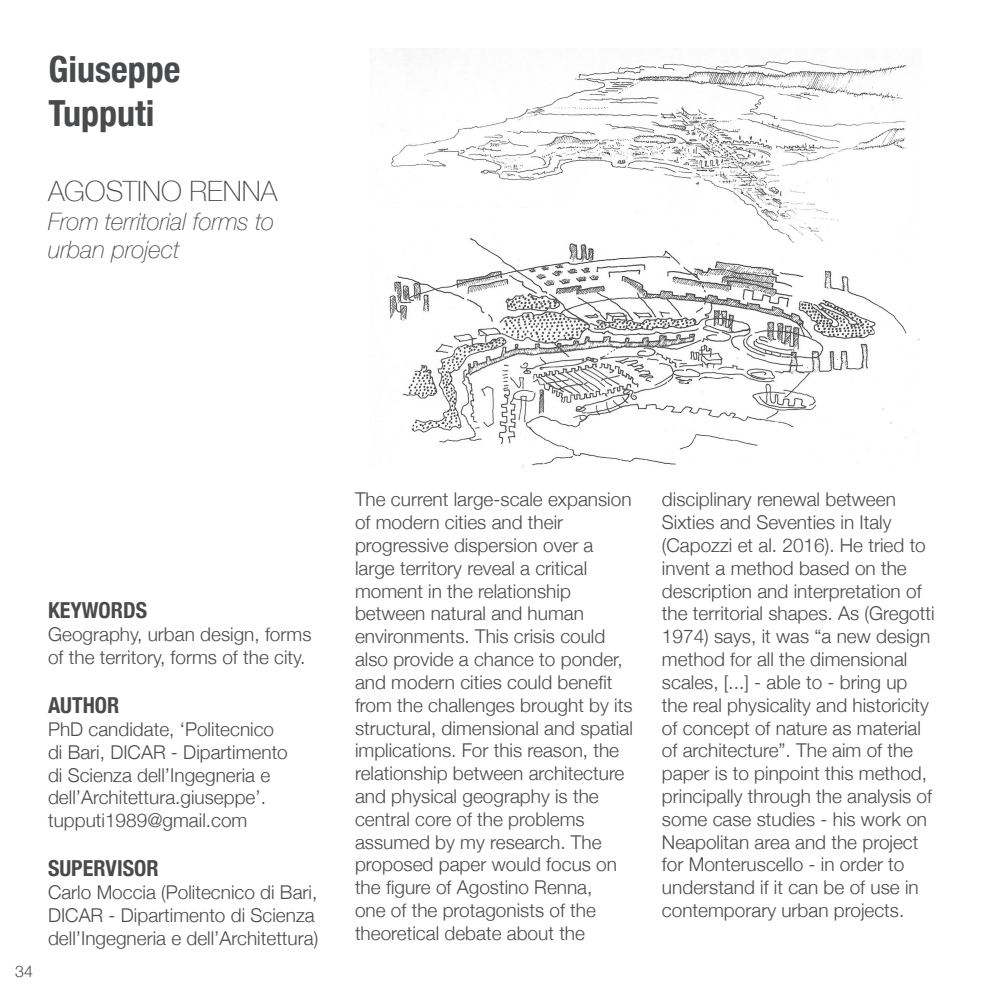
<style>
.page{position:relative;width:993px;height:993px;background:#fff}
.page>*{position:absolute;margin:0;border:0;box-sizing:border-box;transform-origin:0 0}
.t1{font:700 condensed 36px "Helvetica Neue";color:#494a4b}
.t2{font:100 28px "Helvetica Neue";color:#494a4b}
.t3{font:italic 100 24px/28.8px "Helvetica Neue";color:#494a4b}
.t4{font:700 condensed 22px "Helvetica Neue";color:#494a4b}
.t5{font:300 19px/22.8px "Helvetica Neue";color:#494a4b}
.t6{font:300 16px "Helvetica Neue";color:#494a4b}
</style>
<div class="page">
<img style="left:381px;top:60px;width:539px;height:408px">
<p class="t1" style="left:48px;top:40px;width:133px">Giuseppe</p>
<p class="t1" style="left:48px;top:83px;width:107px">Tupputi</p>
<p class="t2" style="left:48px;top:169px;width:231px">AGOSTINO RENNA</p>
<p class="t3" style="left:48px;top:205px;width:227px">From territorial forms to urban project</p>
<p class="t6" style="left:15px;top:957px;width:19px">34</p>
<p class="t4" style="left:48px;top:592px;width:101px">KEYWORDS</p>
<p class="t5" style="left:48px;top:621px;width:265px">Geography, urban design, forms of the territory, forms of the city.</p>
<p class="t4" style="left:48px;top:686px;width:73px">AUTHOR</p>
<p class="t5" style="left:48px;top:716px;width:241px">PhD candidate, ‘Politecnico di Bari, DICAR - Dipartimento di Scienza dell’Ingegneria e dell’Architettura.giuseppe’. tupputi1989@gmail.com</p>
<p class="t4" style="left:48px;top:850px;width:112px">SUPERVISOR</p>
<p class="t5" style="left:48px;top:879px;width:271px">Carlo Moccia (Politecnico di Bari,<br>DICAR - Dipartimento di Scienza dell’Ingegneria e dell’Architettura)</p>
<p class="t5" style="left:355px;top:486px;width:279px">The current large-scale expansion of modern cities and their progressive dispersion over a large territory reveal a critical moment in the relationship between natural and human environments. This crisis could also provide a chance to ponder, and modern cities could benefit from the challenges brought by its structural, dimensional and spatial implications. For this reason, the relationship between architecture and physical geography is the central core of the problems assumed by my research. The proposed paper would focus on the figure of Agostino Renna,<br>one of the protagonists of the theoretical debate about the</p>
<p class="t5" style="left:661px;top:486px;width:274px">disciplinary renewal between<br>Sixties and Seventies in Italy (Capozzi et al. 2016). He tried to invent a method based on the description and interpretation of the territorial shapes. As (Gregotti<br>1974) says, it was “a new design method for all the dimensional scales, [...] - able to - bring up the real physicality and historicity of concept of nature as material of architecture”. The aim of the paper is to pinpoint this method, principally through the analysis of some case studies - his work on<br>Neapolitan area and the project for Monteruscello - in order to understand if it can be of use in contemporary urban projects.</p>
</div>
